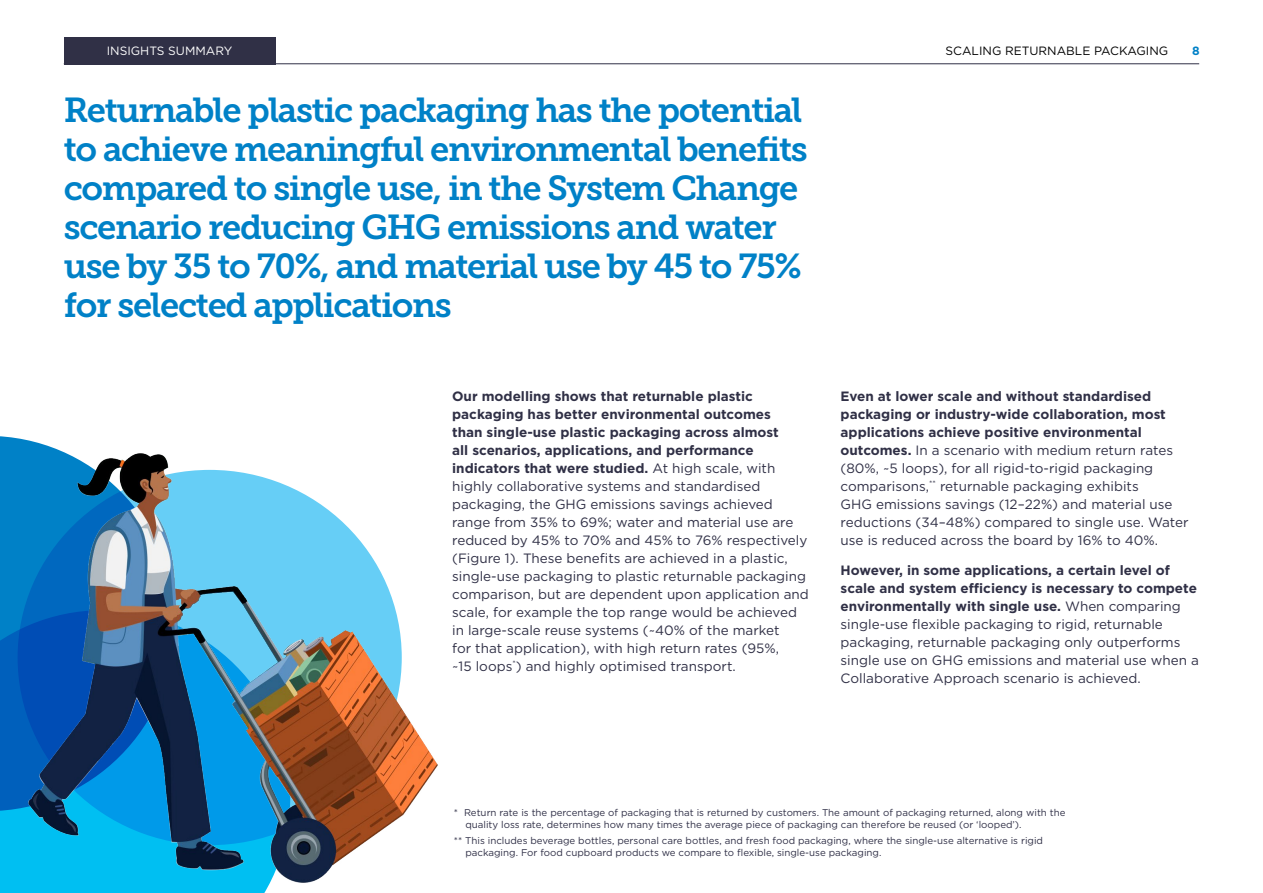
<style>
.page{position:relative;width:1263px;height:893px;background:#fff}
.page>*{position:absolute;margin:0;border:0;box-sizing:border-box;transform-origin:0 0}
.t1{font:34.5px/39px "Museo Slab 700";letter-spacing:-.04em;color:#0081c7}
.t2{font:13.5px/18px "Gotham";color:#303046}
.t3{font:12px "Gotham";color:#000}
.t4{font:12px "Gotham";color:#fff}
.t5{font:700 12px "Gotham";color:#0081c7}
.t6{font:9.75px/12px "Gotham";color:#2f2f46}
.s1{font-weight:700}
</style>
<div class="page">
<div style="left:64px;top:37px;width:211px;height:27px;background:#303046"></div>
<hr style="left:64px;top:63px;width:1135px;height:1px;background:#303046">
<img style="left:0;top:436px;width:438px;height:457px">
<p class="t4" style="left:107px;top:43px;width:127px">INSIGHTS SUMMARY</p>
<p class="t3" style="left:945px;top:43px;width:224px">SCALING RETURNABLE PACKAGING</p>
<p class="t5" style="left:1192px;top:43px;width:9px">8</p>
<p class="t1" style="left:64px;top:90px;width:745px">Returnable plastic packaging has the potential to achieve meaningful environmental benefits compared to single use, in the System Change scenario reducing GHG emissions and water use by 35 to 70%, and material use by 45 to 75% for selected applications</p>
<p class="t2" style="left:452px;top:387px;width:358px"><span class="s1">Our modelling shows that returnable plastic packaging has better environmental outcomes<br>than single-use plastic packaging across almost<br>all scenarios, applications, and performance indicators that were studied.</span> At high scale, with highly collaborative systems and standardised packaging, the GHG emissions savings achieved range from 35% to 69%; water and material use are reduced by 45% to 70% and 45% to 76% respectively (Figure 1). These benefits are achieved in a plastic, single-use packaging to plastic returnable packaging comparison, but are dependent upon application and scale, for example the top range would be achieved in large-scale reuse systems (~40% of the market<br>for that application), with high return rates (95%,<br>~15 loops<sup>*</sup>) and highly optimised transport.</p>
<p class="t2" style="left:840px;top:387px;width:349px"><span class="s1">Even at lower scale and without standardised packaging or industry-wide collaboration, most applications achieve positive environmental outcomes.</span> In a scenario with medium return rates (80%, ~5 loops), for all rigid-to-rigid packaging comparisons,<sup>**</sup> returnable packaging exhibits<br>GHG emissions savings (12–22%) and material use reductions (34–48%) compared to single use. Water use is reduced across the board by 16% to 40%.</p>
<p class="t2" style="left:840px;top:561px;width:360px"><span class="s1">However, in some applications, a certain level of scale and system efficiency is necessary to compete environmentally with single use.</span> When comparing single-use flexible packaging to rigid, returnable packaging, returnable packaging only outperforms single use on GHG emissions and material use when a Collaborative Approach scenario is achieved.</p>
<p class="t6" style="left:465px;top:806px;width:602px;text-indent:-11px">* Return rate is the percentage of packaging that is returned by customers. The amount of packaging returned, along with the quality loss rate, determines how many times the average piece of packaging can therefore be reused (or ‘looped’).</p>
<p class="t6" style="left:465px;top:835px;width:579px;text-indent:-11px">** This includes beverage bottles, personal care bottles, and fresh food packaging, where the single-use alternative is rigid packaging. For food cupboard products we compare to flexible, single-use packaging.</p>
</div>
